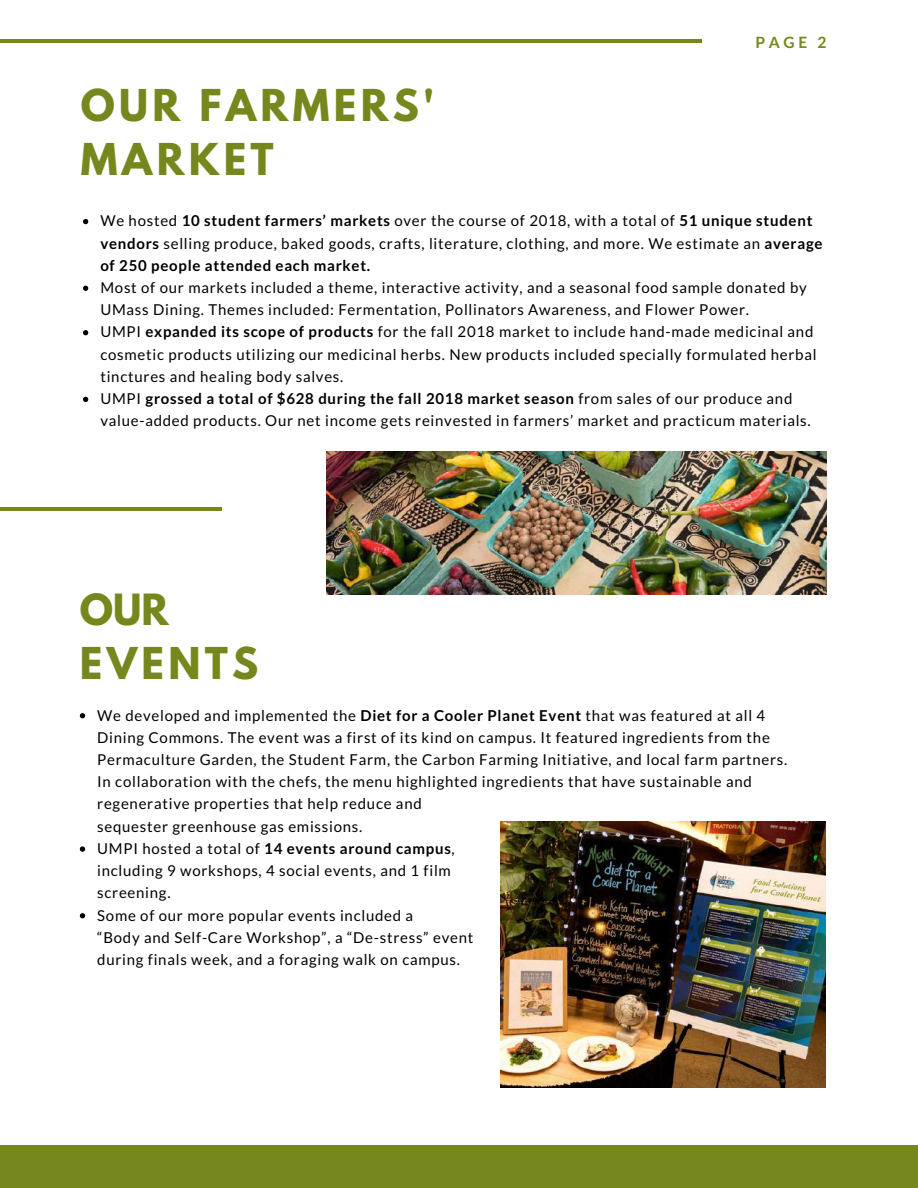
<style>
.page{position:relative;width:918px;height:1188px;background:#fff}
.page>*{position:absolute;margin:0;border:0;box-sizing:border-box;transform-origin:0 0}
.t1{font:700 38.85px/54px "League Spartan";letter-spacing:.11em;color:#76881d}
.t2{font:700 38.1px "League Spartan";color:#76881d}
.t3{font:700 15.6px "Lato";color:#76881d}
.t4{font:15px/22.2px "Lato";letter-spacing:.05em;color:#000}
.s1{font-weight:700}
</style>
<div class="page">
<svg style="left:83px;top:219px;width:5px;height:5px"></svg>
<svg style="left:83px;top:286px;width:5px;height:5px"></svg>
<svg style="left:83px;top:330px;width:5px;height:5px"></svg>
<svg style="left:83px;top:397px;width:5px;height:5px"></svg>
<svg style="left:80px;top:713px;width:5px;height:5px"></svg>
<svg style="left:80px;top:846px;width:5px;height:6px"></svg>
<svg style="left:80px;top:913px;width:5px;height:5px"></svg>
<div style="left:0;top:1146px;width:918px;height:42px;background:#76881d"></div>
<hr style="left:0;top:40px;width:702px;height:3px;background:#76881d">
<img style="left:327px;top:452px;width:499px;height:142px">
<img style="left:501px;top:822px;width:325px;height:265px">
<hr style="left:0;top:508px;width:222px;height:3px;background:#76881d">
<h1 class="t1" style="left:81px;top:83px;width:355px">OUR FARMERS'<br>MARKET</h1>
<p class="t3" style="left:756px;top:32px;width:72px">PAGE 2</p>
<p class="t4" style="left:100px;top:209px;width:724px">We hosted <span class="s1">10 student farmers’ markets</span> over the course of 2018, with a total of <span class="s1">51 unique student vendors</span> selling produce, baked goods, crafts, literature, clothing, and more. We estimate an <span class="s1">average of 250 people attended each market.</span></p>
<p class="t4" style="left:100px;top:276px;width:718px">Most of our markets included a theme, interactive activity, and a seasonal food sample donated by UMass Dining. Themes included: Fermentation, Pollinators Awareness, and Flower Power.<br>UMPI <span class="s1">expanded its scope of products</span> for the fall 2018 market to include hand-made medicinal and cosmetic products utilizing our medicinal herbs. New products included specially formulated herbal tinctures and healing body salves.<br>UMPI <span class="s1">grossed a total of $628 during the fall 2018 market season</span> from sales of our produce and value-added products. Our net income gets reinvested in farmers’ market and practicum materials.</p>
<h2 class="t2" style="left:80px;top:591px;width:91px">OUR</h2>
<h1 class="t1" style="left:80px;top:641px;width:180px">EVENTS</h1>
<p class="t4" style="left:97px;top:704px;width:692px">We developed and implemented the <span class="s1">Diet for a Cooler Planet Event</span> that was featured at all 4<br>Dining Commons. The event was a first of its kind on campus. It featured ingredients from the Permaculture Garden, the Student Farm, the Carbon Farming Initiative, and local farm partners.<br>In collaboration with the chefs, the menu highlighted ingredients that have sustainable and regenerative properties that help reduce and<br>sequester greenhouse gas emissions.<br>UMPI hosted a total of <span class="s1">14 events around campus</span>,<br>including 9 workshops, 4 social events, and 1 film<br>screening.<br>Some of our more popular events included a<br>“Body and Self-Care Workshop”, a “De-stress” event<br>during finals week, and a foraging walk on campus.</p>
</div>
